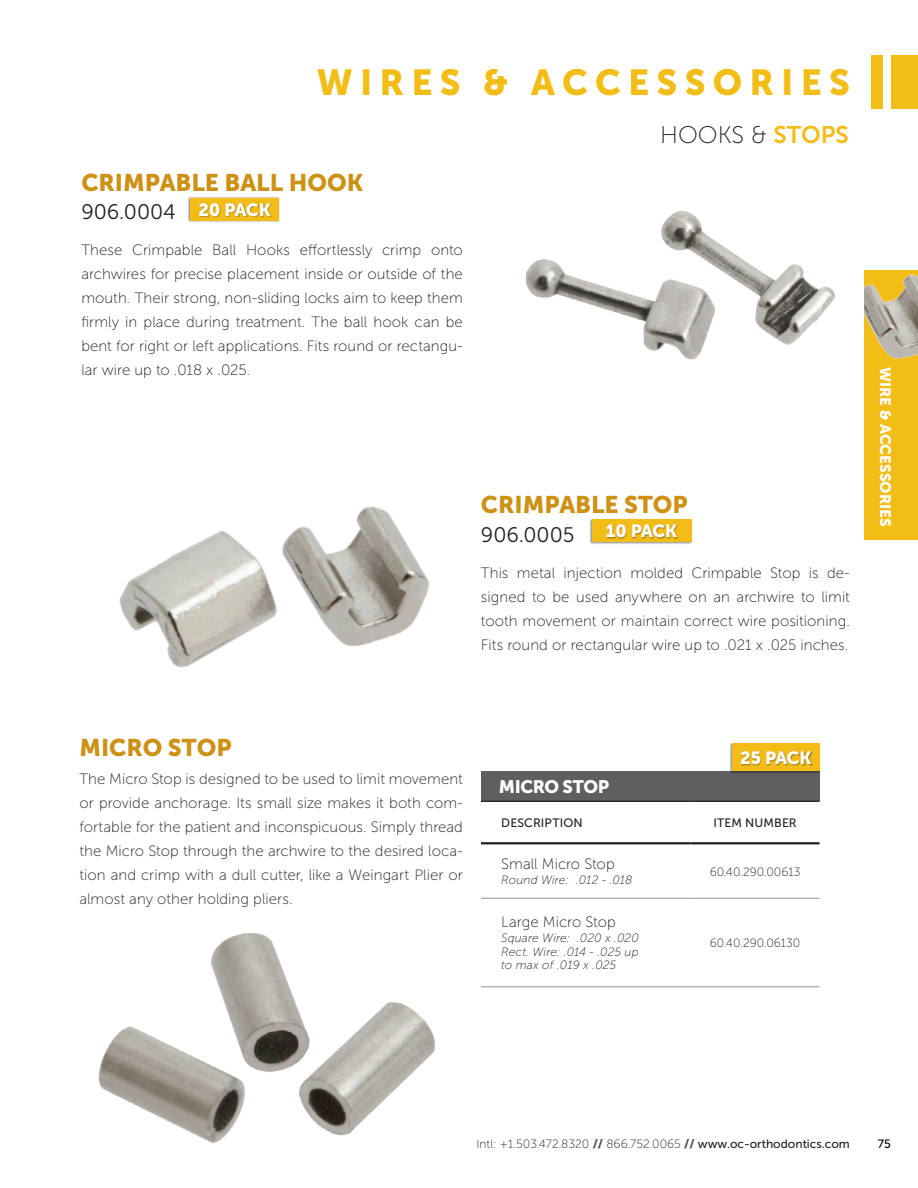
<style>
.page{position:relative;width:918px;height:1188px;background:#fff}
.page>*{position:absolute;margin:0;border:0;box-sizing:border-box;transform-origin:0 0}
.t1{font:36px "Museo Sans 900";letter-spacing:.2em;color:#f3bd18}
.t2{font:24px "Museo Sans 900";color:#cc9115}
.t3{font:24px "Museo Sans 100";color:#231f20}
.t4{font:21px "Museo Sans 300";color:#231f20}
.t5{font:18px "Museo Sans 900";letter-spacing:-.025em;color:#fff}
.t6{font:17.7px "Museo Sans 900";letter-spacing:-.015em;color:#fff}
.t7{font:15px/24px "Museo Sans 100";letter-spacing:.005em;color:#231f20;text-align:justify}
.t8{font:15px "Museo Sans 900";color:#fff}
.t9{font:12.15px "Museo Sans 500";letter-spacing:.015em;color:#231f20}
.t10{font:12px "Museo Sans 100";color:#231f20}
.t11{font:italic 12px/13.5px "Museo Sans 100";letter-spacing:.005em;color:#231f20;text-align:justify}
.t12{font:12px "Museo Sans 500";color:#000}
.s1{font-family:"Museo Sans 700";color:#f3bd18}
.s2{font-family:"Museo Sans 900";color:#4d5254}
.s3{font-family:"Museo Sans 500"}
</style>
<div class="page">
<div style="left:891px;top:55px;width:27px;height:53px;background:#f3bd18"></div>
<div style="left:872px;top:55px;width:11px;height:53px;background:#f3bd18"></div>
<div style="left:864px;top:270px;width:54px;height:270px;background:#f3bd18"></div>
<img style="left:864px;top:274px;width:54px;height:85px">
<img style="left:525px;top:211px;width:310px;height:149px">
<img style="left:119px;top:506px;width:310px;height:162px">
<div style="left:589px;top:518px;width:103px;height:27px;background:#231f20;opacity:.55"></div>
<div style="left:592px;top:519px;width:99px;height:23px;background:#f3bd18"></div>
<div style="left:607px;top:524px;width:72px;height:15px;background:#231f20;opacity:.35"></div>
<div style="left:188px;top:197px;width:93px;height:26px;background:#231f20;opacity:.55"></div>
<div style="left:190px;top:198px;width:89px;height:22px;background:#f3bd18"></div>
<div style="left:200px;top:203px;width:72px;height:14px;background:#231f20;opacity:.35"></div>
<img style="left:98px;top:933px;width:337px;height:210px">
<div style="left:481px;top:771px;width:339px;height:30px;background:#5f5f62"></div>
<svg style="left:481px;top:844px;width:210px;height:54px"></svg>
<hr style="left:481px;top:801px;width:210px;height:1px;background:#231f20">
<hr style="left:691px;top:801px;width:129px;height:1px;background:#231f20">
<hr style="left:481px;top:898px;width:210px;height:1px;background:#939598">
<hr style="left:481px;top:986px;width:210px;height:1px;background:#939598">
<hr style="left:481px;top:842px;width:210px;height:2px;background:#231f20">
<hr style="left:691px;top:842px;width:129px;height:2px;background:#231f20">
<hr style="left:691px;top:986px;width:129px;height:1px;background:#939598">
<hr style="left:691px;top:898px;width:129px;height:1px;background:#939598">
<div style="left:729px;top:742px;width:92px;height:32px;background:#231f20;opacity:.55"></div>
<div style="left:732px;top:743px;width:88px;height:28px;background:#f3bd18"></div>
<div style="left:741px;top:751px;width:72px;height:15px;background:#231f20;opacity:.35"></div>
<h1 class="t1" style="left:317px;top:62px;width:535px">WIRES &amp; ACCESSORIES</h1>
<h2 class="t2" style="left:81px;top:169px;width:283px">CRIMPABLE BALL HOOK</h2>
<h3 class="t4" style="left:81px;top:201px;width:96px">906.0004</h3>
<p class="t7" style="left:81px;top:238px;width:383px">These Crimpable Ball Hooks effortlessly crimp onto archwires for precise placement inside or outside of the mouth. Their strong, non-sliding locks aim to keep them firmly in place during treatment. The ball hook can be bent for right or left applications. Fits round or rectangu&shy;lar wire up to .018 x .025.</p>
<p class="t6" style="left:199px;top:199px;width:74px">20 PACK</p>
<h2 class="t3" style="left:660px;top:122px;width:190px">HOOKS &amp; <span class="s1">STOPS</span></h2>
<h2 class="t2" style="left:481px;top:491px;width:208px">CRIMPABLE STOP</h2>
<h3 class="t4" style="left:481px;top:523px;width:95px">906.0005</h3>
<p class="t7" style="left:481px;top:561px;width:370px">This metal injection molded Crimpable Stop is de&shy;signed to be used anywhere on an archwire to limit tooth movement or maintain correct wire positioning.<br>Fits round or rectangular wire up to .021 x .025 inches.</p>
<p class="t6" style="left:606px;top:521px;width:73px">10 PACK</p>
<p class="t8" style="left:894px;top:367px;width:161px;rotate:90deg">WIRE &amp; ACCESSORIES</p>
<h2 class="t2" style="left:79px;top:734px;width:154px">MICRO STOP</h2>
<p class="t7" style="left:79px;top:767px;width:385px">The Micro Stop is designed to be used to limit movement or provide anchorage. Its small size makes it both com&shy;fortable for the patient and inconspicuous. Simply thread the Micro Stop through the archwire to the desired loca&shy;tion and crimp with a dull cutter, like a Weingart Plier or almost any other holding pliers.</p>
<p class="t5" style="left:499px;top:776px;width:112px">MICRO STOP</p>
<p class="t6" style="left:740px;top:748px;width:73px">25 PACK</p>
<p class="t9" style="left:501px;top:816px;width:83px">DESCRIPTION</p>
<p class="t9" style="left:713px;top:816px;width:85px">ITEM NUMBER</p>
<p class="t7" style="left:501px;top:852px;width:115px">Small Micro Stop</p>
<p class="t11" style="left:501px;top:874px;width:133px">Round Wire: .012 - .018</p>
<p class="t10" style="left:710px;top:865px;width:92px">60.40.290.00613</p>
<p class="t7" style="left:501px;top:910px;width:116px">Large Micro Stop</p>
<p class="t11" style="left:501px;top:931px;width:139px">Square Wire: .020 x .020<br>Rect. Wire: .014 - .025 up to max of .019 x .025</p>
<p class="t10" style="left:710px;top:937px;width:92px">60.40.290.06130</p>
<p class="t10" style="left:476px;top:1138px;width:375px">Intl: +1.503.472.8320 <span class="s2">//</span> 866.752.0065 <span class="s2">//</span> <span class="s3">www.oc-orthodontics.com</span></p>
<p class="t12" style="left:878px;top:1137px;width:15px">75</p>
</div>
